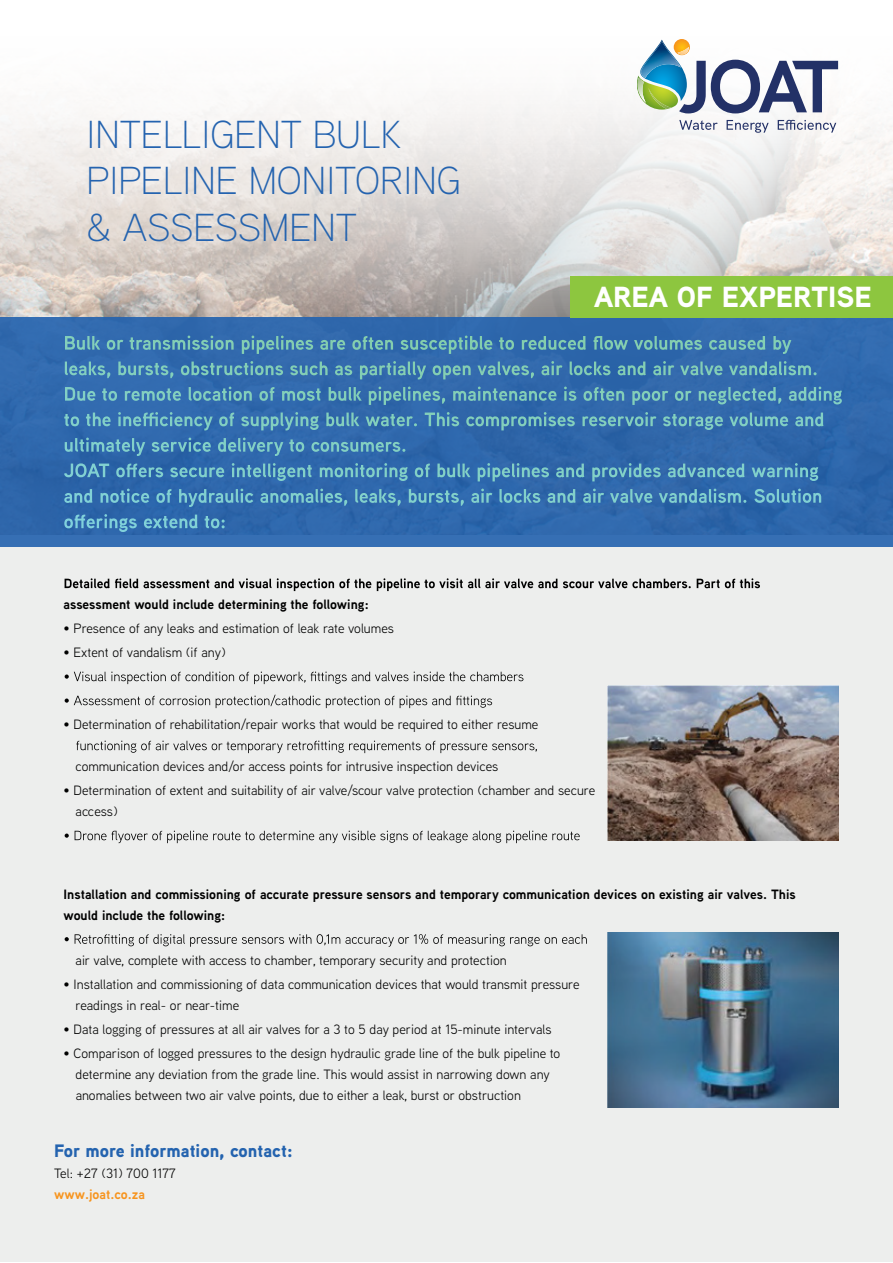
<style>
.page{position:relative;width:893px;height:1263px;background:#fff}
.page>*{position:absolute;margin:0;border:0;box-sizing:border-box;transform-origin:0 0}
.t1{font:300 39px/46.8px "Aaux Next";color:#2463af}
.t2{font:900 29.1px "Aaux Next";color:#fff}
.t3{font:900 18px "Aaux Next";color:#2463af}
.t4{font:13.5px/21px "Aaux Next";color:#000}
.t5{font:700 13.5px/21px "Aaux Next";color:#000}
.t6{font:700 13.5px "Aaux Next";color:#f7941e}
</style>
<div class="page">
<img style="left:0;top:61px;width:893px;height:257px">
<div style="left:0;top:535px;width:893px;height:726px;background:#edeeed"></div>
<svg style="left:0;top:318px;width:893px;height:229px;background:#3772ae"></svg>
<svg style="left:65px;top:336px;width:716px;height:14px;background:#4c8aae"></svg>
<svg style="left:637px;top:39px;width:201px;height:74px"></svg>
<svg style="left:679px;top:120px;width:39px;height:10px"></svg>
<svg style="left:727px;top:120px;width:42px;height:13px"></svg>
<svg style="left:778px;top:120px;width:58px;height:13px"></svg>
<div style="left:571px;top:277px;width:322px;height:41px;background:#8dc63f"></div>
<svg style="left:65px;top:578px;width:695px;height:13px"></svg>
<svg style="left:65px;top:672px;width:458px;height:12px"></svg>
<svg style="left:65px;top:695px;width:427px;height:13px"></svg>
<svg style="left:76px;top:741px;width:461px;height:12px"></svg>
<svg style="left:65px;top:831px;width:515px;height:12px"></svg>
<svg style="left:65px;top:934px;width:522px;height:13px"></svg>
<img style="left:607px;top:685px;width:232px;height:155px">
<img style="left:607px;top:932px;width:231px;height:176px">
<h1 class="t1" style="left:86px;top:109px;width:376px">INTELLIGENT BULK<br>PIPELINE MONITORING &amp; ASSESSMENT</h1>
<p class="t5" style="left:64px;top:594px;width:307px">assessment would include determining the following:</p>
<p class="t4" style="left:64px;top:617px;width:332px">• Presence of any leaks and estimation of leak rate volumes</p>
<p class="t4" style="left:64px;top:641px;width:164px">• Extent of vandalism (if any)</p>
<h2 class="t2" style="left:594px;top:276px;width:279px">AREA OF EXPERTISE</h2>
<p class="t4" style="left:64px;top:713px;width:476px">• Determination of rehabilitation/repair works that would be required to either resume</p>
<p class="t4" style="left:76px;top:755px;width:424px">communication devices and/or access points for intrusive inspection devices</p>
<p class="t4" style="left:76px;top:779px;width:521px;text-indent:-12px">• Determination of extent and suitability of air valve/scour valve protection (chamber and secure access)</p>
<p class="t5" style="left:64px;top:883px;width:734px">Installation and commissioning of accurate pressure sensors and temporary communication devices on existing air valves. This would include the following:</p>
<p class="t4" style="left:76px;top:949px;width:433px">air valve, complete with access to chamber, temporary security and protection</p>
<p class="t4" style="left:76px;top:973px;width:505px;text-indent:-12px">• Installation and commissioning of data communication devices that would transmit pressure readings in real- or near-time</p>
<p class="t4" style="left:64px;top:1018px;width:490px">• Data logging of pressures at all air valves for a 3 to 5 day period at 15-minute intervals</p>
<p class="t4" style="left:76px;top:1042px;width:486px;text-indent:-12px">• Comparison of logged pressures to the design hydraulic grade line of the bulk pipeline to determine any deviation from the grade line. This would assist in narrowing down any anomalies between two air valve points, due to either a leak, burst or obstruction</p>
<h3 class="t3" style="left:54px;top:1138px;width:240px">For more information, contact:</h3>
<p class="t4" style="left:54px;top:1162px;width:123px">Tel: +27 (31) 700 1177</p>
<p class="t6" style="left:54px;top:1185px;width:93px">www.joat.co.za</p>
</div>
